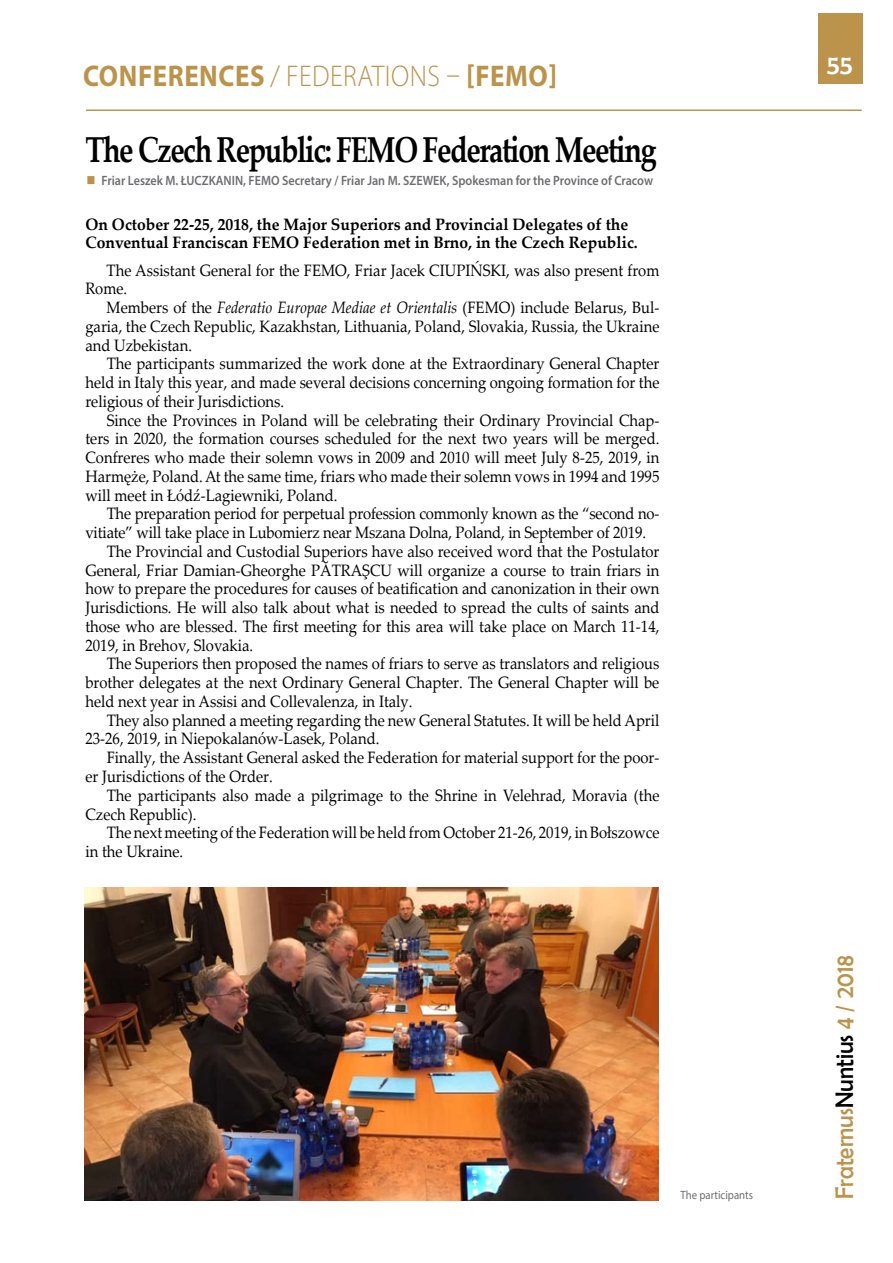
<style>
.page{position:relative;width:893px;height:1263px;background:#fff}
.page>*{position:absolute;margin:0;border:0;box-sizing:border-box;transform-origin:0 0}
.t1{font:700 36px "Palatino Linotype";letter-spacing:-.05em;color:#000;scale:.8 1}
.t2{font:700 30px "Myriad Pro";letter-spacing:.02em;color:#bc934b;scale:.9 1}
.t3{font:27px "Berlin Sans FB";color:#fff}
.t4{font:25.5px "Berlin Sans FB";color:#bc934b;scale:.9 1}
.t5{font:16.5px/18.8px "Palatino Linotype";color:#000;text-align:justify;scale:.9 1}
.t6{font:700 16.5px/18.8px "Palatino Linotype";color:#000;scale:.95 1}
.t7{font:600 13.5px "Myriad Pro";color:#6d6e71;scale:.9 1}
.t8{font:12px "Myriad Pro";color:#6d6e71;scale:.9 1}
.s1{font-weight:300}
.s2{font-style:italic}
.s3{color:#000}
</style>
<div class="page">
<hr style="left:86px;top:109px;width:776px;height:2px;background:#bc934b">
<div style="left:818px;top:14px;width:44px;height:70px;background:#bc934b"></div>
<img style="left:84px;top:888px;width:574px;height:312px">
<h2 class="t2" style="left:83px;top:56px;width:528px">CONFERENCES <span class="s1">/ FEDERATIONS –</span> [FEMO]</h2>
<h1 class="t1" style="left:85px;top:125px;width:715px">The Czech Republic: FEMO Federation Meeting</h1>
<p class="t7" style="left:102px;top:172px;width:614px">Friar Leszek M. ŁUCZKANIN, FEMO Secretary / Friar Jan M. SZEWEK, Spokesman for the Province of Cracow</p>
<p class="t6" style="left:85px;top:214px;width:583px">On October 22-25, 2018, the Major Superiors and Provincial Delegates of the<br>Conventual Franciscan FEMO Federation met in Brno, in the Czech Republic.</p>
<p class="t5" style="left:85px;top:260px;width:639px;text-indent:21px">The Assistant General for the FEMO, Friar Jacek CIUPIŃSKI, was also present from<br>Rome.</p>
<p class="t5" style="left:85px;top:298px;width:639px;text-indent:21px">Members of the <span class="s2">Federatio Europae Mediae et Orientalis</span> (FEMO) include Belarus, Bul&shy;garia, the Czech Republic, Kazakhstan, Lithuania, Poland, Slovakia, Russia, the Ukraine and Uzbekistan.</p>
<p class="t5" style="left:85px;top:354px;width:639px;text-indent:21px">The participants summarized the work done at the Extraordinary General Chapter held in Italy this year, and made several decisions concerning ongoing formation for the religious of their Jurisdictions.</p>
<p class="t5" style="left:85px;top:410px;width:639px;text-indent:21px">Since the Provinces in Poland will be celebrating their Ordinary Provincial Chap&shy;ters in 2020, the formation courses scheduled for the next two years will be merged.<br>Confreres who made their solemn vows in 2009 and 2010 will meet July 8-25, 2019, in Harmęże, Poland. At the same time, friars who made their solemn vows in 1994 and 1995 will meet in Łódź-Lagiewniki, Poland.</p>
<p class="t5" style="left:107px;top:504px;width:616px">The preparation period for perpetual profession commonly known as the “second no-</p>
<p class="t5" style="left:85px;top:523px;width:624px">vitiate” will take place in Lubomierz near Mszana Dolna, Poland, in September of 2019.</p>
<p class="t5" style="left:107px;top:541px;width:616px">The Provincial and Custodial Superiors have also received word that the Postulator</p>
<p class="t5" style="left:85px;top:560px;width:639px">General, Friar Damian-Gheorghe PĂTRAŞCU will organize a course to train friars in</p>
<p class="t5" style="left:85px;top:579px;width:639px">how to prepare the procedures for causes of beatification and canonization in their own</p>
<p class="t5" style="left:85px;top:598px;width:639px">Jurisdictions. He will also talk about what is needed to spread the cults of saints and</p>
<p class="t5" style="left:85px;top:616px;width:639px">those who are blessed. The first meeting for this area will take place on March 11-14,</p>
<p class="t5" style="left:85px;top:635px;width:188px">2019, in Brehov, Slovakia.</p>
<p class="t5" style="left:107px;top:654px;width:616px">The Superiors then proposed the names of friars to serve as translators and religious</p>
<p class="t5" style="left:85px;top:673px;width:639px">brother delegates at the next Ordinary General Chapter. The General Chapter will be</p>
<p class="t5" style="left:85px;top:691px;width:365px">held next year in Assisi and Collevalenza, in Italy.</p>
<p class="t5" style="left:107px;top:710px;width:616px">They also planned a meeting regarding the new General Statutes. It will be held April</p>
<p class="t5" style="left:85px;top:729px;width:328px">23-26, 2019, in Niepokalanów-Lasek, Poland.</p>
<p class="t5" style="left:107px;top:747px;width:616px">Finally, the Assistant General asked the Federation for material support for the poor-</p>
<p class="t5" style="left:85px;top:766px;width:210px">er Jurisdictions of the Order.</p>
<p class="t5" style="left:107px;top:785px;width:616px">The participants also made a pilgrimage to the Shrine in Velehrad, Moravia (the</p>
<p class="t5" style="left:85px;top:804px;width:125px">Czech Republic).</p>
<p class="t5" style="left:107px;top:823px;width:616px">The next meeting of the Federation will be held from October 21-26, 2019, in Bołszowce</p>
<p class="t5" style="left:85px;top:841px;width:110px">in the Ukraine.</p>
<p class="t8" style="left:680px;top:1188px;width:82px">The participants</p>
<h3 class="t3" style="left:827px;top:49px;width:27px">55</h3>
<h3 class="t4" style="left:830px;top:1199px;width:272px;rotate:-90deg">Fraternus<span class="s3">Nuntius</span> 4 / 2018</h3>
</div>
